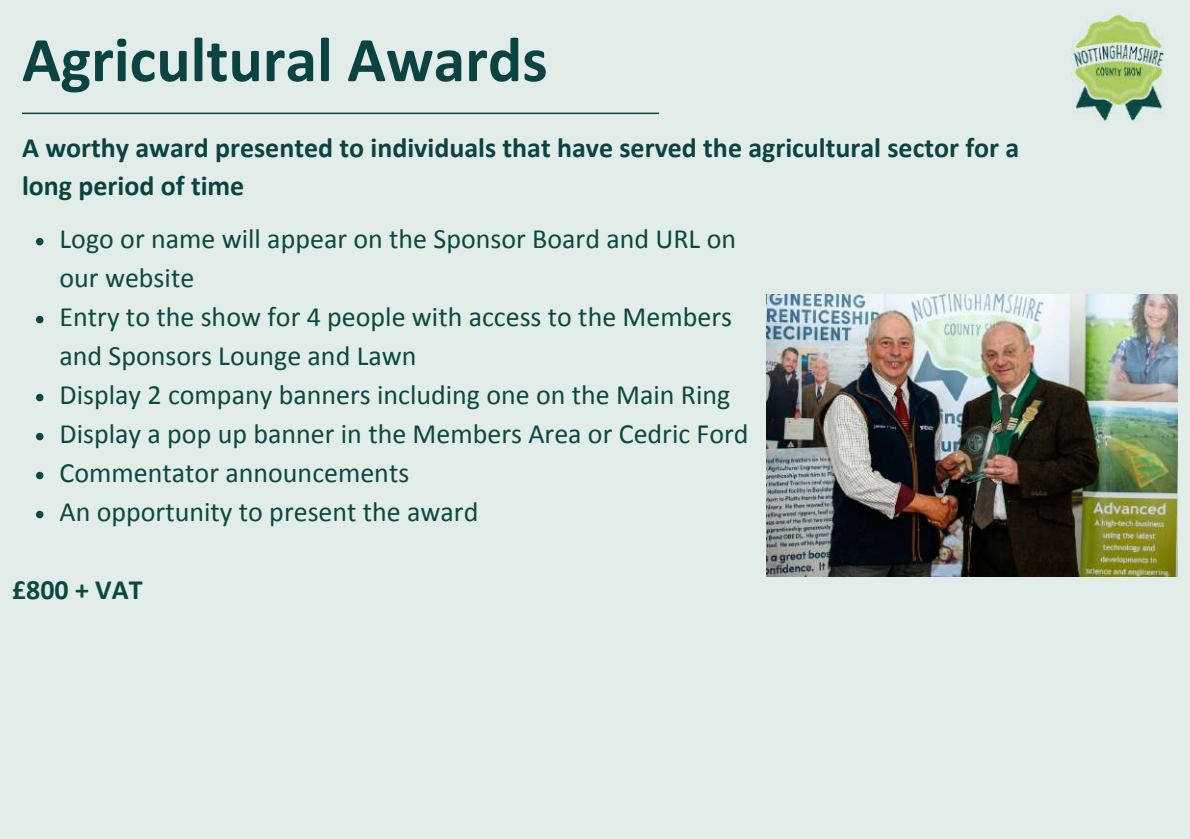
<style>
.page{position:relative;width:1190px;height:839px;background:#fff}
.page>*{position:absolute;margin:0;border:0;box-sizing:border-box;transform-origin:0 0}
.t1{font:700 64px "Calibri";color:#0a4342}
.t2{font:28px/39px "Calibri";color:#0c4842}
.t3{font:700 28px/39px "Calibri";color:#0a4342}
.t4{font:700 28px "Calibri";color:#0c4842}
</style>
<div class="page">
<div style="left:0;top:0;width:1190px;height:838px;background:#e2ede9"></div>
<hr style="left:22px;top:113px;width:637px;height:1px;background:#0a4342">
<img style="left:767px;top:294px;width:411px;height:282px">
<svg style="left:36px;top:238px;width:7px;height:7px"></svg>
<svg style="left:36px;top:316px;width:7px;height:7px"></svg>
<svg style="left:36px;top:394px;width:7px;height:7px"></svg>
<svg style="left:36px;top:433px;width:7px;height:7px"></svg>
<svg style="left:36px;top:472px;width:7px;height:7px"></svg>
<svg style="left:36px;top:511px;width:7px;height:7px"></svg>
<img style="left:1071px;top:15px;width:93px;height:107px">
<h1 class="t1" style="left:22px;top:33px;width:527px">Agricultural Awards</h1>
<p class="t3" style="left:22px;top:130px;width:999px">A worthy award presented to individuals that have served the agricultural sector for a long period of time</p>
<p class="t2" style="left:60px;top:222px;width:691px">Logo or name will appear on the Sponsor Board and URL on our website<br>Entry to the show for 4 people with access to the Members and Sponsors Lounge and Lawn<br>Display 2 company banners including one on the Main Ring Display a pop up banner in the Members Area or Cedric Ford Commentator announcements<br>An opportunity to present the award</p>
<p class="t4" style="left:12px;top:578px;width:132px">£800 + VAT</p>
</div>
